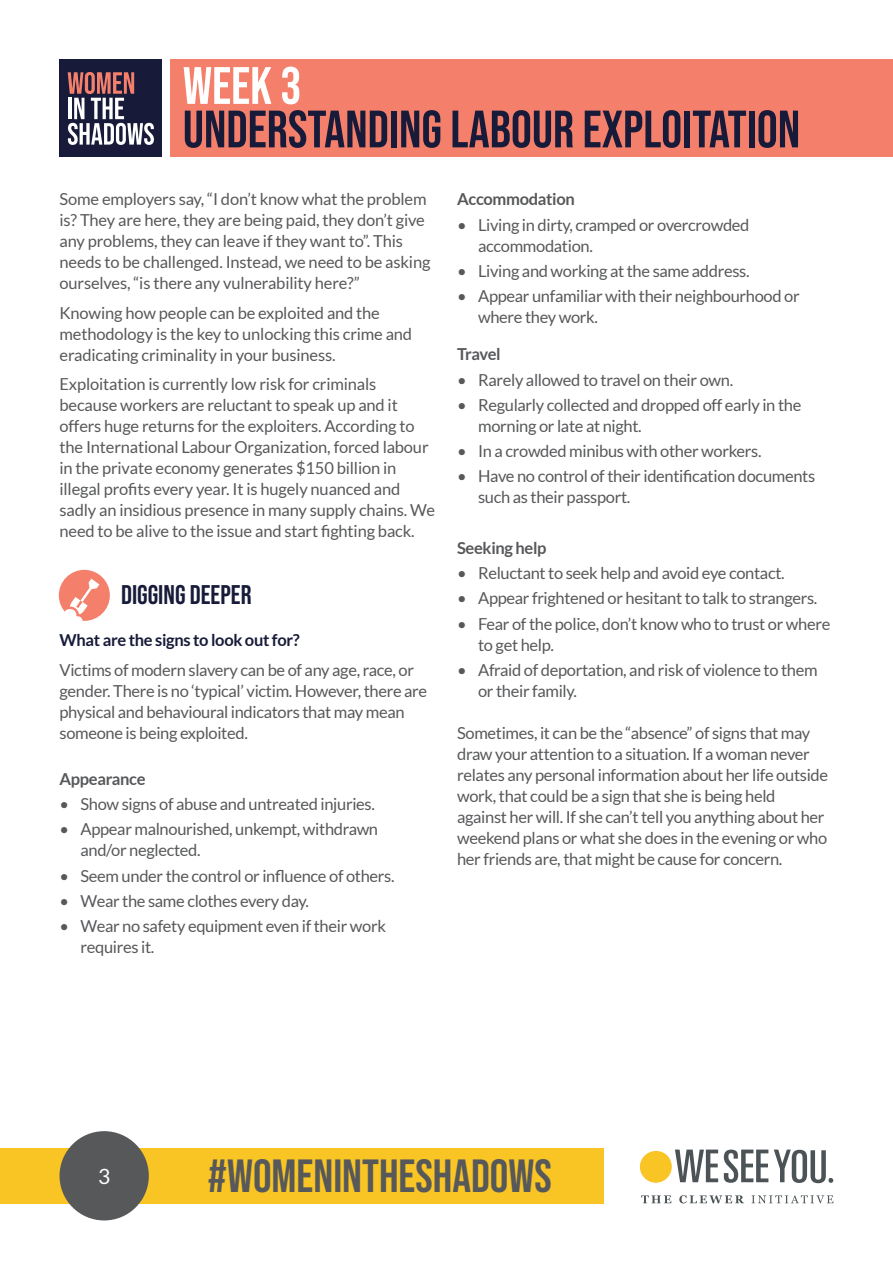
<style>
.page{position:relative;width:893px;height:1263px;background:#fff}
.page>*{position:absolute;margin:0;border:0;box-sizing:border-box;transform-origin:0 0}
.t1{font:52.5px/43.5px "Bebas Neue";color:#171b39}
.t2{font:46.5px "Bebas Neue";color:#57585a}
.t3{font:27px "Bebas Neue";color:#171b39}
.t4{font:21px "Lato";color:#fff}
.t5{font:16.5px/21px "Lato";letter-spacing:-.02em;color:#57585a}
.t6{font:700 16.5px "Lato";letter-spacing:-.02em;color:#57585a}
.t7{font:700 16.5px "Lato";letter-spacing:-.02em;color:#171b39}
.s1{color:#fff}
</style>
<div class="page">
<div style="left:59px;top:570px;width:51px;height:51px;background:#f4806b;border-radius:50%"></div>
<svg style="left:58px;top:579px;width:41px;height:42px"></svg>
<svg style="left:641px;top:1195px;width:30px;height:8px"></svg>
<svg style="left:679px;top:1195px;width:65px;height:8px"></svg>
<svg style="left:751px;top:1195px;width:82px;height:8px"></svg>
<svg style="left:724px;top:1149px;width:44px;height:34px"></svg>
<svg style="left:640px;top:1149px;width:78px;height:34px"></svg>
<svg style="left:774px;top:1149px;width:59px;height:34px"></svg>
<div style="left:0;top:1148px;width:604px;height:55px;background:#f8c525"></div>
<div style="left:60px;top:1131px;width:89px;height:89px;background:#57585a;border-radius:50%"></div>
<div style="left:170px;top:60px;width:723px;height:97px;background:#f4806b"></div>
<div style="left:60px;top:60px;width:102px;height:97px;background:#171b39"></div>
<svg style="left:68px;top:72px;width:86px;height:73px"></svg>
<p class="t1" style="left:183px;top:63px;width:619px"><span class="s1">WEEK 3<br></span>UNDERSTANDING LABOUR EXPLOITATION</p>
<p class="t5" style="left:60px;top:189px;width:372px">Some employers say, “I don’t know what the problem is? They are here, they are being paid, they don’t give any problems, they can leave if they want to”. This needs to be challenged. Instead, we need to be asking ourselves, “is there any vulnerability here?”</p>
<p class="t5" style="left:60px;top:302px;width:354px">Knowing how people can be exploited and the methodology is the key to unlocking this crime and eradicating criminality in your business.</p>
<p class="t5" style="left:60px;top:374px;width:377px">Exploitation is currently low risk for criminals because workers are reluctant to speak up and it offers huge returns for the exploiters. According to the International Labour Organization, forced labour in the private economy generates $150 billion in illegal profits every year. It is hugely nuanced and sadly an insidious presence in many supply chains. We need to be alive to the issue and start fighting back.</p>
<p class="t3" style="left:121px;top:579px;width:132px">DIGGING DEEPER</p>
<p class="t7" style="left:60px;top:631px;width:242px">What are the signs to look out for?</p>
<p class="t5" style="left:60px;top:659px;width:369px">Victims of modern slavery can be of any age, race, or gender. There is no ‘typical’ victim. However, there are physical and behavioural indicators that may mean someone is being exploited.</p>
<p class="t6" style="left:60px;top:769px;width:88px">Appearance</p>
<p class="t5" style="left:60px;top:794px;width:317px">• Show signs of abuse and untreated injuries.</p>
<p class="t5" style="left:81px;top:819px;width:299px;text-indent:-21px">• Appear malnourished, unkempt, withdrawn and/or neglected.</p>
<p class="t5" style="left:60px;top:865px;width:337px">• Seem under the control or influence of others.</p>
<p class="t5" style="left:60px;top:890px;width:251px">• Wear the same clothes every day.</p>
<p class="t5" style="left:81px;top:916px;width:307px;text-indent:-21px">• Wear no safety equipment even if their work requires it.</p>
<p class="t6" style="left:457px;top:190px;width:119px">Accommodation</p>
<p class="t5" style="left:478px;top:214px;width:273px;text-indent:-21px">• Living in dirty, cramped or overcrowded accommodation.</p>
<p class="t5" style="left:457px;top:260px;width:294px">• Living and working at the same address.</p>
<p class="t5" style="left:478px;top:286px;width:323px;text-indent:-21px">• Appear unfamiliar with their neighbourhood or where they work.</p>
<p class="t6" style="left:457px;top:345px;width:45px">Travel</p>
<p class="t5" style="left:457px;top:369px;width:278px">• Rarely allowed to travel on their own.</p>
<p class="t5" style="left:478px;top:394px;width:325px;text-indent:-21px">• Regularly collected and dropped off early in the morning or late at night.</p>
<p class="t5" style="left:457px;top:441px;width:306px">• In a crowded minibus with other workers.</p>
<p class="t5" style="left:478px;top:466px;width:339px;text-indent:-21px">• Have no control of their identification documents such as their passport.</p>
<p class="t6" style="left:457px;top:538px;width:91px">Seeking help</p>
<p class="t5" style="left:457px;top:563px;width:329px">• Reluctant to seek help and avoid eye contact.</p>
<p class="t5" style="left:457px;top:588px;width:362px">• Appear frightened or hesitant to talk to strangers.</p>
<p class="t5" style="left:478px;top:613px;width:354px;text-indent:-21px">• Fear of the police, don’t know who to trust or where to get help.</p>
<p class="t5" style="left:478px;top:659px;width:341px;text-indent:-21px">• Afraid of deportation, and risk of violence to them or their family.</p>
<p class="t5" style="left:457px;top:722px;width:372px">Sometimes, it can be the “absence” of signs that may draw your attention to a situation. If a woman never relates any personal information about her life outside work, that could be a sign that she is being held against her will. If she can’t tell you anything about her weekend plans or what she does in the evening or who her friends are, that might be cause for concern.</p>
<p class="t4" style="left:98px;top:1165px;width:14px">3</p>
<p class="t2" style="left:208px;top:1150px;width:345px">#WOMENINTHESHADOWS</p>
</div>
